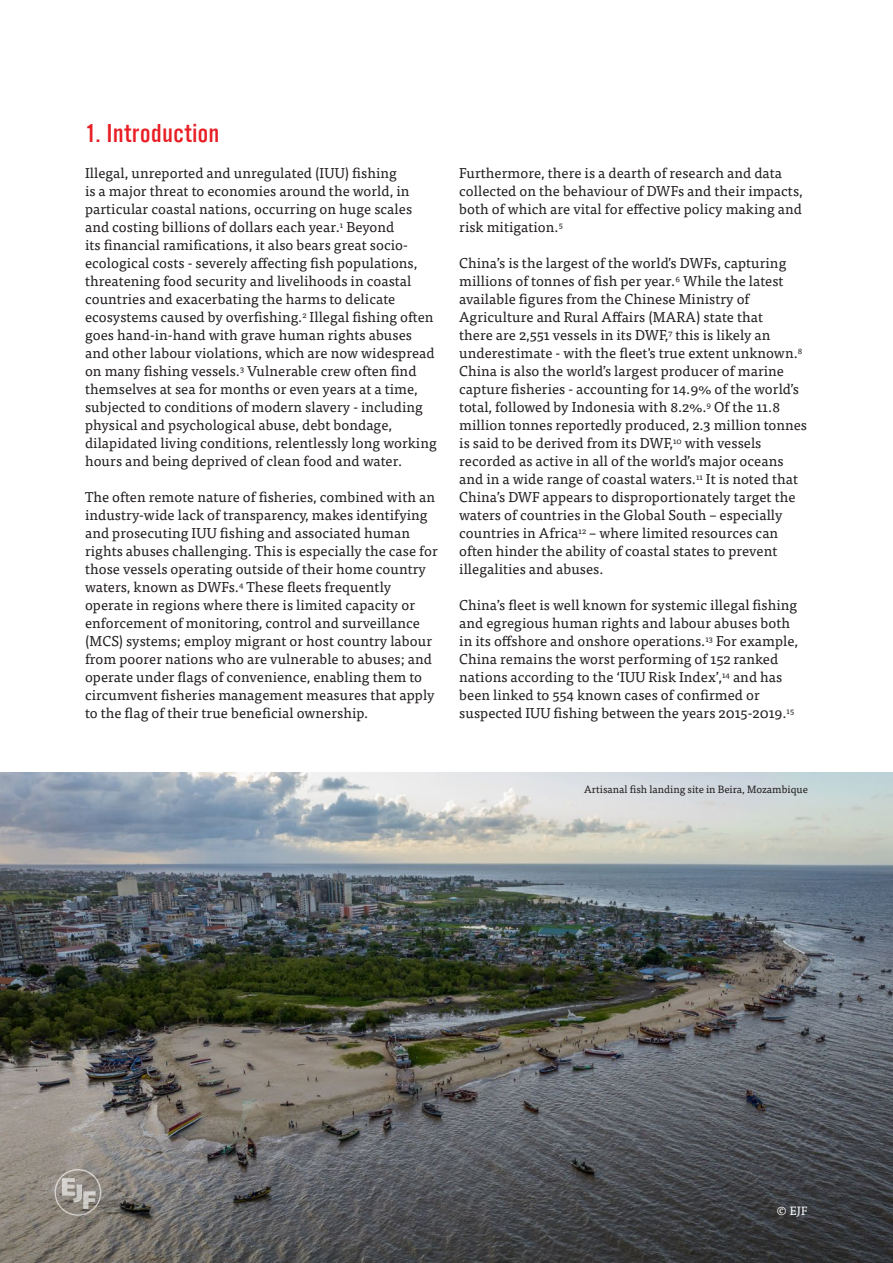
<style>
.page{position:relative;width:893px;height:1263px;background:#fff}
.page>*{position:absolute;margin:0;border:0;box-sizing:border-box;transform-origin:0 0}
.t1{font:27px "Alternate Got No 3 D";letter-spacing:.025em;color:#e81e24}
.t2{font:14.25px/18px "Tisa Pro";letter-spacing:.005em;color:#231f20}
.t3{font:12px "Tisa Pro";color:#fff}
.t4{font:10.5px "Tisa Pro";color:#231f20}
</style>
<div class="page">
<img style="left:0;top:772px;width:893px;height:491px">
<svg style="left:55px;top:1169px;width:46px;height:47px;background:#9e9992"></svg>
<p class="t1" style="left:85px;top:119px;width:136px">1. Introduction</p>
<p class="t2" style="left:85px;top:163px;width:353px">Illegal, unreported and unregulated (IUU) fishing<br>is a major threat to economies around the world, in particular coastal nations, occurring on huge scales and costing billions of dollars each year.<sup>1</sup> Beyond<br>its financial ramifications, it also bears great socio&shy;ecological costs - severely affecting fish populations, threatening food security and livelihoods in coastal countries and exacerbating the harms to delicate ecosystems caused by overfishing.<sup>2</sup> Illegal fishing often goes hand-in-hand with grave human rights abuses and other labour violations, which are now widespread on many fishing vessels.<sup>3</sup> Vulnerable crew often find themselves at sea for months or even years at a time, subjected to conditions of modern slavery - including physical and psychological abuse, debt bondage, dilapidated living conditions, relentlessly long working hours and being deprived of clean food and water.</p>
<p class="t2" style="left:85px;top:487px;width:354px">The often remote nature of fisheries, combined with an industry-wide lack of transparency, makes identifying and prosecuting IUU fishing and associated human rights abuses challenging. This is especially the case for those vessels operating outside of their home country waters, known as DWFs.<sup>4</sup> These fleets frequently operate in regions where there is limited capacity or enforcement of monitoring, control and surveillance (MCS) systems; employ migrant or host country labour from poorer nations who are vulnerable to abuses; and operate under flags of convenience, enabling them to circumvent fisheries management measures that apply to the flag of their true beneficial ownership.</p>
<p class="t2" style="left:459px;top:163px;width:345px">Furthermore, there is a dearth of research and data collected on the behaviour of DWFs and their impacts, both of which are vital for effective policy making and risk mitigation.<sup>5</sup></p>
<p class="t2" style="left:459px;top:253px;width:349px">China’s is the largest of the world’s DWFs, capturing millions of tonnes of fish per year.<sup>6</sup> While the latest available figures from the Chinese Ministry of Agriculture and Rural Affairs (MARA) state that<br>there are 2,551 vessels in its DWF,<sup>7</sup> this is likely an underestimate - with the fleet's true extent unknown.<sup>8<br></sup>China is also the world’s largest producer of marine capture fisheries - accounting for 14.9% of the world’s total, followed by Indonesia with 8.2%.<sup>9</sup> Of the 11.8 million tonnes reportedly produced, 2.3 million tonnes is said to be derived from its DWF,<sup>10</sup> with vessels recorded as active in all of the world’s major oceans and in a wide range of coastal waters.<sup>11</sup> It is noted that China’s DWF appears to disproportionately target the waters of countries in the Global South – especially countries in Africa<sup>12</sup> – where limited resources can often hinder the ability of coastal states to prevent illegalities and abuses.</p>
<p class="t2" style="left:459px;top:595px;width:340px">China’s fleet is well known for systemic illegal fishing and egregious human rights and labour abuses both in its offshore and onshore operations.<sup>13</sup> For example, China remains the worst performing of 152 ranked nations according to the ‘IUU Risk Index’,<sup>14</sup> and has been linked to 554 known cases of confirmed or suspected IUU fishing between the years 2015-2019.<sup>15</sup></p>
<p class="t4" style="left:584px;top:782px;width:225px">Artisanal fish landing site in Beira, Mozambique</p>
<p class="t3" style="left:777px;top:1202px;width:32px">© EJF</p>
</div>
